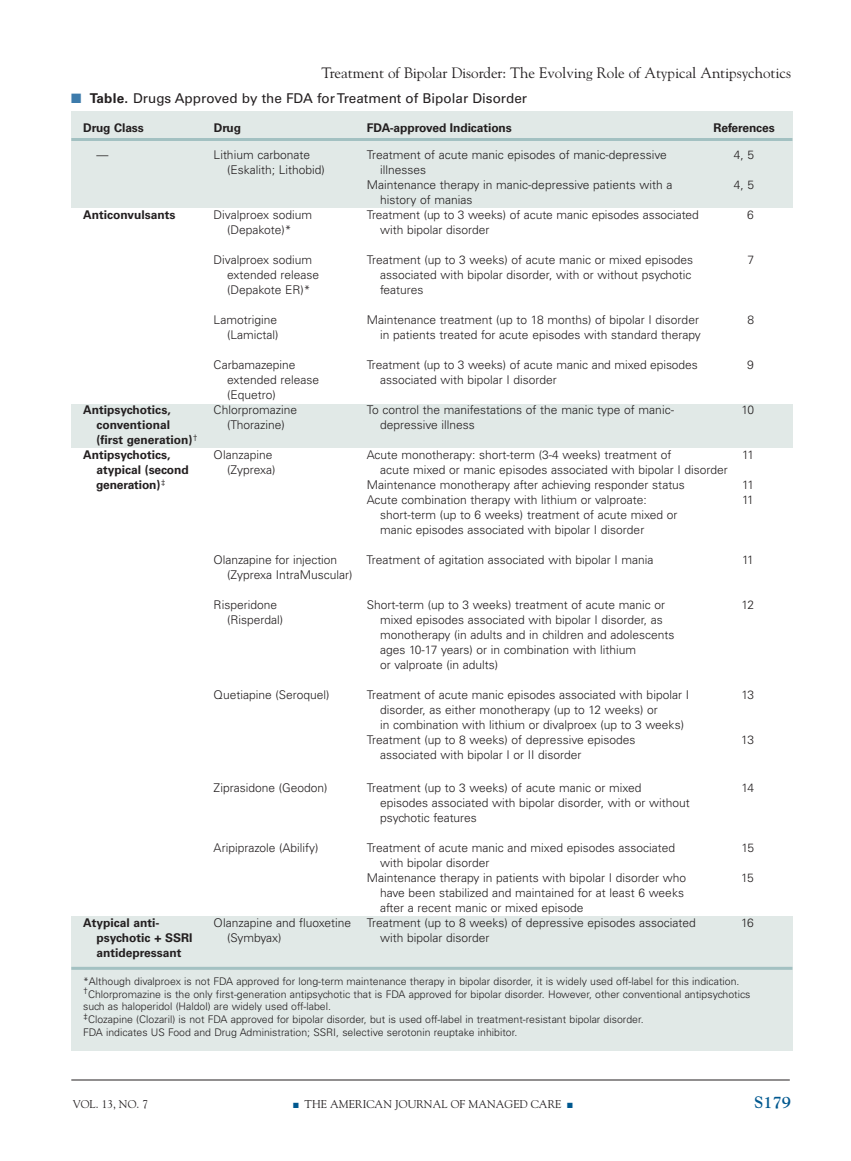
<style>
.page{position:relative;width:851px;height:1161px;background:#fff}
.page>*{position:absolute;margin:0;border:0;box-sizing:border-box;transform-origin:0 0}
.t1{font:700 16.5px "Goudy";color:#00588f}
.t2{font:15px "Goudy";letter-spacing:-.005em;color:#231f20}
.t3{font:13.5px "Univers";color:#231f20}
.t4{font:300 12px/15px "Univers";color:#231f20}
.t5{font:700 12px/15px "Univers";color:#231f20}
.t6{font:11.25px "Goudy";color:#231f20}
.t7{font:300 10.5px/12.8px "Univers";color:#231f20}
.s1{color:#3d7bab}
.s2{font-weight:700}
.s3{color:#00588f}
</style>
<div class="page">
<hr style="left:71px;top:1080px;width:718px;height:1px;background:#231f20">
<div style="left:71px;top:111px;width:721px;height:939px;background:#e1e9e7"></div>
<div style="left:57px;top:208px;width:758px;height:195px;background:#fff"></div>
<div style="left:58px;top:448px;width:757px;height:467px;background:#fff"></div>
<hr style="left:71px;top:138px;width:721px;height:3px;background:#a3c1c2">
<hr style="left:71px;top:967px;width:721px;height:3px;background:#a3c1c2">
<p class="t2" style="left:321px;top:64px;width:471px">Treatment of Bipolar Disorder: The Evolving Role of Atypical Antipsychotics</p>
<p class="t3" style="left:71px;top:93px;width:457px"><span class="s1">■</span> <span class="s2">Table.</span> Drugs Approved by the FDA for Treatment of Bipolar Disorder</p>
<p class="t5" style="left:83px;top:121px;width:62px">Drug Class</p>
<p class="t5" style="left:214px;top:121px;width:29px">Drug</p>
<p class="t5" style="left:367px;top:121px;width:146px">FDA-approved Indications</p>
<p class="t5" style="left:713px;top:121px;width:63px">References</p>
<p class="t4" style="left:96px;top:148px;width:13px">—</p>
<p class="t4" style="left:214px;top:148px;width:98px">Lithium carbonate</p>
<p class="t4" style="left:367px;top:148px;width:301px">Treatment of acute manic episodes of manic-depressive</p>
<p class="t4" style="left:733px;top:148px;width:22px">4, 5</p>
<p class="t4" style="left:227px;top:163px;width:99px">(Eskalith; Lithobid)</p>
<p class="t4" style="left:367px;top:163px;width:307px;text-indent:13px">illnesses<br>Maintenance therapy in manic-depressive patients with a</p>
<p class="t4" style="left:733px;top:178px;width:22px">4, 5</p>
<p class="t4" style="left:380px;top:193px;width:94px">history of manias</p>
<p class="t5" style="left:83px;top:209px;width:94px">Anticonvulsants</p>
<p class="t4" style="left:214px;top:208px;width:100px">Divalproex sodium</p>
<p class="t4" style="left:367px;top:208px;width:333px">Treatment (up to 3 weeks) of acute manic episodes associated</p>
<p class="t4" style="left:747px;top:208px;width:8px">6</p>
<p class="t4" style="left:227px;top:223px;width:66px">(Depakote)*</p>
<p class="t4" style="left:380px;top:223px;width:111px">with bipolar disorder</p>
<p class="t4" style="left:214px;top:253px;width:100px">Divalproex sodium</p>
<p class="t4" style="left:367px;top:253px;width:328px">Treatment (up to 3 weeks) of acute manic or mixed episodes</p>
<p class="t4" style="left:747px;top:253px;width:8px">7</p>
<p class="t4" style="left:227px;top:268px;width:94px">extended release</p>
<p class="t4" style="left:380px;top:268px;width:313px">associated with bipolar disorder, with or without psychotic</p>
<p class="t4" style="left:227px;top:283px;width:85px">(Depakote ER)*</p>
<p class="t4" style="left:380px;top:283px;width:45px">features</p>
<p class="t4" style="left:214px;top:313px;width:65px">Lamotrigine</p>
<p class="t4" style="left:367px;top:313px;width:334px">Maintenance treatment (up to 18 months) of bipolar I disorder</p>
<p class="t4" style="left:747px;top:313px;width:8px">8</p>
<p class="t4" style="left:227px;top:328px;width:53px">(Lamictal)</p>
<p class="t4" style="left:380px;top:328px;width:322px">in patients treated for acute episodes with standard therapy</p>
<p class="t4" style="left:214px;top:358px;width:83px">Carbamazepine</p>
<p class="t4" style="left:367px;top:358px;width:332px">Treatment (up to 3 weeks) of acute manic and mixed episodes</p>
<p class="t4" style="left:747px;top:358px;width:8px">9</p>
<p class="t4" style="left:227px;top:373px;width:94px">extended release</p>
<p class="t4" style="left:380px;top:373px;width:178px">associated with bipolar I disorder</p>
<p class="t4" style="left:227px;top:388px;width:50px">(Equetro)</p>
<p class="t5" style="left:83px;top:404px;width:89px">Antipsychotics,</p>
<p class="t4" style="left:214px;top:403px;width:85px">Chlorpromazine</p>
<p class="t4" style="left:367px;top:403px;width:309px">To control the manifestations of the manic type of manic-</p>
<p class="t4" style="left:741px;top:403px;width:14px">10</p>
<p class="t5" style="left:96px;top:419px;width:75px">conventional</p>
<p class="t4" style="left:227px;top:418px;width:59px">(Thorazine)</p>
<p class="t4" style="left:380px;top:418px;width:96px">depressive illness</p>
<p class="t5" style="left:83px;top:434px;width:116px;text-indent:13px">(first generation)<sup>†<br></sup>Antipsychotics,</p>
<p class="t4" style="left:214px;top:448px;width:60px">Olanzapine</p>
<p class="t4" style="left:367px;top:448px;width:306px">Acute monotherapy: short-term (3-4 weeks) treatment of</p>
<p class="t4" style="left:742px;top:448px;width:13px">11</p>
<p class="t5" style="left:96px;top:464px;width:94px">atypical (second</p>
<p class="t4" style="left:227px;top:463px;width:50px">(Zyprexa)</p>
<p class="t4" style="left:380px;top:463px;width:349px">acute mixed or manic episodes associated with bipolar I disorder</p>
<p class="t5" style="left:96px;top:479px;width:71px">generation)<sup>‡</sup></p>
<p class="t4" style="left:367px;top:478px;width:320px">Maintenance monotherapy after achieving responder status</p>
<p class="t4" style="left:742px;top:478px;width:13px">11</p>
<p class="t4" style="left:367px;top:493px;width:281px">Acute combination therapy with lithium or valproate:</p>
<p class="t4" style="left:742px;top:493px;width:13px">11</p>
<p class="t4" style="left:380px;top:508px;width:299px">short-term (up to 6 weeks) treatment of acute mixed or manic episodes associated with bipolar I disorder</p>
<p class="t4" style="left:214px;top:553px;width:125px">Olanzapine for injection</p>
<p class="t4" style="left:366px;top:553px;width:288px">Treatment of agitation associated with bipolar I mania</p>
<p class="t4" style="left:742px;top:553px;width:13px">11</p>
<p class="t4" style="left:227px;top:568px;width:127px">(Zyprexa IntraMuscular)</p>
<p class="t4" style="left:214px;top:598px;width:65px">Risperidone</p>
<p class="t4" style="left:367px;top:598px;width:300px">Short-term (up to 3 weeks) treatment of acute manic or</p>
<p class="t4" style="left:741px;top:598px;width:14px">12</p>
<p class="t4" style="left:227px;top:613px;width:58px">(Risperdal)</p>
<p class="t4" style="left:380px;top:613px;width:296px">mixed episodes associated with bipolar I disorder, as monotherapy (in adults and in children and adolescents ages 10-17 years) or in combination with lithium<br>or valproate (in adults)</p>
<p class="t4" style="left:214px;top:688px;width:117px">Quetiapine (Seroquel)</p>
<p class="t4" style="left:367px;top:688px;width:324px">Treatment of acute manic episodes associated with bipolar I</p>
<p class="t4" style="left:741px;top:688px;width:14px">13</p>
<p class="t4" style="left:380px;top:703px;width:279px">disorder, as either monotherapy (up to 12 weeks) or</p>
<p class="t4" style="left:380px;top:718px;width:305px">in combination with lithium or divalproex (up to 3 weeks)</p>
<p class="t4" style="left:367px;top:733px;width:270px">Treatment (up to 8 weeks) of depressive episodes</p>
<p class="t4" style="left:741px;top:733px;width:14px">13</p>
<p class="t4" style="left:380px;top:748px;width:203px">associated with bipolar I or II disorder</p>
<p class="t4" style="left:214px;top:781px;width:115px">Ziprasidone (Geodon)</p>
<p class="t4" style="left:367px;top:781px;width:276px">Treatment (up to 3 weeks) of acute manic or mixed</p>
<p class="t4" style="left:741px;top:781px;width:14px">14</p>
<p class="t4" style="left:380px;top:796px;width:311px">episodes associated with bipolar disorder, with or without psychotic features</p>
<p class="t4" style="left:214px;top:841px;width:106px">Aripiprazole (Abilify)</p>
<p class="t4" style="left:367px;top:841px;width:310px">Treatment of acute manic and mixed episodes associated</p>
<p class="t4" style="left:741px;top:841px;width:14px">15</p>
<p class="t4" style="left:367px;top:856px;width:321px;text-indent:13px">with bipolar disorder<br>Maintenance therapy in patients with bipolar I disorder who</p>
<p class="t4" style="left:741px;top:871px;width:14px">15</p>
<p class="t4" style="left:380px;top:886px;width:305px">have been stabilized and maintained for at least 6 weeks after a recent manic or mixed episode</p>
<p class="t5" style="left:83px;top:917px;width:78px">Atypical anti-</p>
<p class="t4" style="left:214px;top:916px;width:139px">Olanzapine and fluoxetine</p>
<p class="t4" style="left:367px;top:916px;width:330px">Treatment (up to 8 weeks) of depressive episodes associated</p>
<p class="t4" style="left:741px;top:916px;width:14px">16</p>
<p class="t5" style="left:96px;top:932px;width:97px">psychotic + SSRI</p>
<p class="t4" style="left:227px;top:931px;width:56px">(Symbyax)</p>
<p class="t4" style="left:380px;top:931px;width:111px">with bipolar disorder</p>
<p class="t5" style="left:96px;top:947px;width:86px">antidepressant</p>
<p class="t7" style="left:83px;top:976px;width:669px">*Although divalproex is not FDA approved for long-term maintenance therapy in bipolar disorder, it is widely used off-label for this indication. <sup>†</sup>Chlorpromazine is the only first-generation antipsychotic that is FDA approved for bipolar disorder. However, other conventional antipsychotics such as haloperidol (Haldol) are widely used off-label.<br><sup>‡</sup>Clozapine (Clozaril) is not FDA approved for bipolar disorder, but is used off-label in treatment-resistant bipolar disorder.<br>FDA indicates US Food and Drug Administration; SSRI, selective serotonin reuptake inhibitor.</p>
<p class="t6" style="left:73px;top:1097px;width:77px">VOL. 13, NO. 7</p>
<p class="t6" style="left:293px;top:1097px;width:281px"><span class="s3">■</span> THE AMERICAN JOURNAL OF MANAGED CARE <span class="s3">■</span></p>
<h1 class="t1" style="left:754px;top:1092px;width:38px">S179</h1>
</div>
